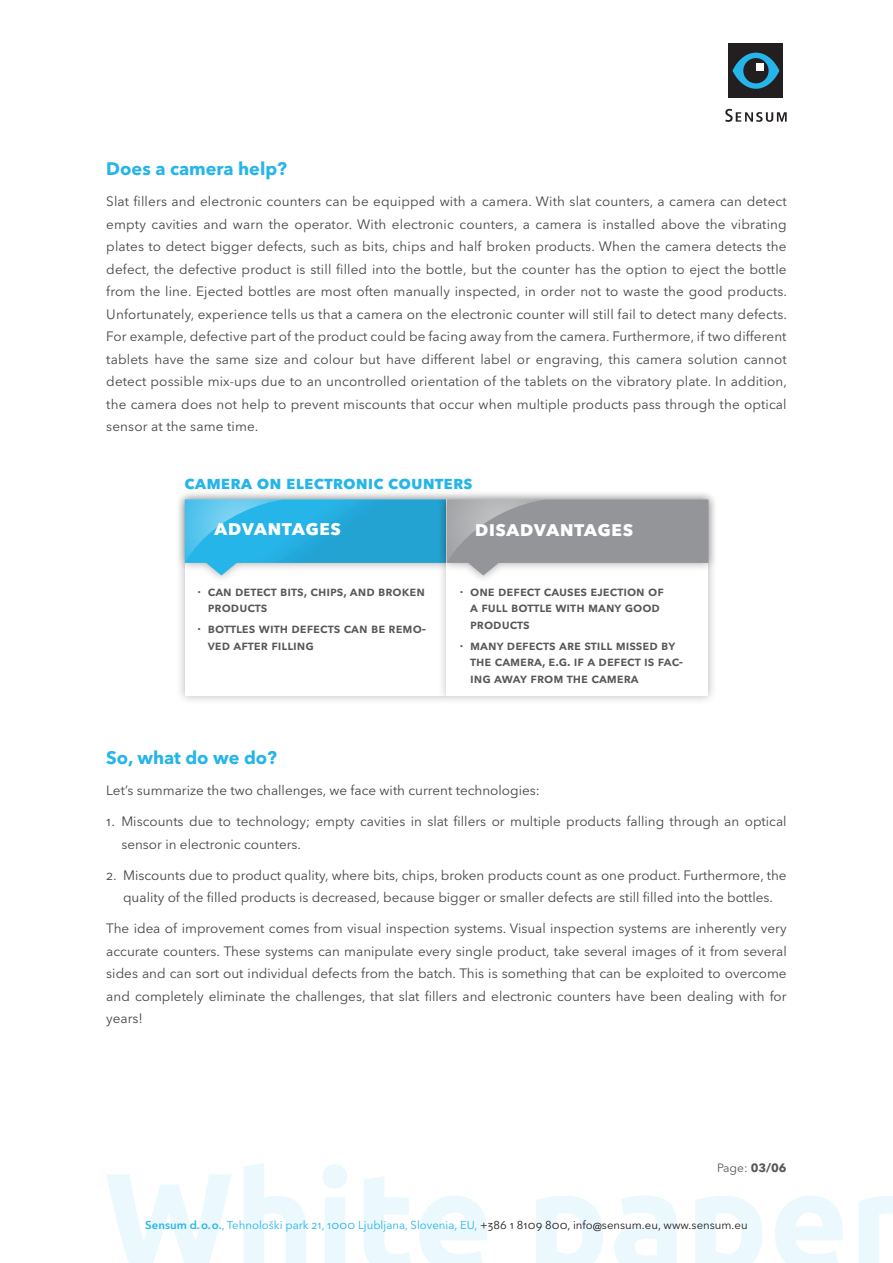
<style>
.page{position:relative;width:893px;height:1263px;background:#fff}
.page>*{position:absolute;margin:0;border:0;box-sizing:border-box;transform-origin:0 0}
.t1{font:700 21px "Avenir Next LT Pro";letter-spacing:.01em;color:#fff}
.t2{font:700 18px "Avenir Next LT Pro";color:#26b5e9}
.t3{font:13.5px/22.5px "Avenir Next LT Pro";color:#454647;text-align:justify}
.t4{font:600 13.5px/16.5px "Avenir Next LT Pro";color:#57585a}
.t5{font:12px "Avenir Next LT Pro";color:#57585a}
.t6{font:11.4px "Avenir Next LT Pro";color:#26b5e9}
.s1{font-weight:700}
.s2{font-weight:600}
.s3{color:#231f20}
</style>
<div class="page">
<svg style="left:107px;top:1163px;width:786px;height:100px"></svg>
<div style="left:729px;top:44px;width:54px;height:54px;background:#231f20"></div>
<svg style="left:732px;top:52px;width:47px;height:37px"></svg>
<div style="left:743px;top:58px;width:26px;height:25px;background:#231f20;border-radius:50%"></div>
<div style="left:756px;top:63px;width:7px;height:8px;background:#fff"></div>
<svg style="left:725px;top:109px;width:62px;height:13px"></svg>
<div style="left:176px;top:490px;width:280px;height:215px;background:#231f20;opacity:.3"></div>
<div style="left:185px;top:499px;width:261px;height:196px;background:#fff"></div>
<div style="left:176px;top:490px;width:280px;height:94px;background:#231f20;opacity:.4"></div>
<div style="left:437px;top:490px;width:281px;height:215px;background:#231f20;opacity:.3"></div>
<div style="left:446px;top:499px;width:262px;height:196px;background:#fff"></div>
<div style="left:437px;top:490px;width:281px;height:94px;background:#231f20;opacity:.4"></div>
<svg style="left:185px;top:499px;width:523px;height:76px;background:#77afc4"></svg>
<h2 class="t2" style="left:106px;top:158px;width:182px">Does a camera help?</h2>
<p class="t3" style="left:106px;top:190px;width:682px">Slat fillers and electronic counters can be equipped with a camera. With slat counters, a camera can detect empty cavities and warn the operator. With electronic counters, a camera is installed above the vibrating plates to detect bigger defects, such as bits, chips and half broken products. When the camera detects the defect, the defective product is still filled into the bottle, but the counter has the option to eject the bottle from the line. Ejected bottles are most often manually inspected, in order not to waste the good products.<br>Unfortunately, experience tells us that a camera on the electronic counter will still fail to detect many defects.<br>For example, defective part of the product could be facing away from the camera. Furthermore, if two different tablets have the same size and colour but have different label or engraving, this camera solution cannot detect possible mix-ups due to an uncontrolled orientation of the tablets on the vibratory plate. In addition, the camera does not help to prevent miscounts that occur when multiple products pass through the optical sensor at the same time.</p>
<h2 class="t2" style="left:185px;top:471px;width:289px">camera on electronic counters</h2>
<h1 class="t1" style="left:214px;top:515px;width:129px">advantages</h1>
<p class="t4" style="left:208px;top:583px;width:219px;text-indent:-10px">∙ can detect bits, chips, and broken products</p>
<p class="t4" style="left:208px;top:620px;width:219px;text-indent:-10px">∙ bottles with defects can be remo&shy;ved after filling</p>
<h1 class="t1" style="left:475px;top:516px;width:160px">disadvantages</h1>
<p class="t4" style="left:470px;top:583px;width:195px;text-indent:-10px">∙ one defect causes ejection of a full bottle with many good products</p>
<p class="t4" style="left:470px;top:637px;width:215px;text-indent:-10px">∙ many defects are still missed by the camera, e.g. if a defect is fac&shy;ing away from the camera</p>
<h2 class="t2" style="left:106px;top:747px;width:172px">So, what do we do?</h2>
<p class="t3" style="left:106px;top:779px;width:435px">Let’s summarize the two challenges, we face with current technologies:</p>
<p class="t3" style="left:121px;top:810px;width:667px;text-indent:-15px">1. Miscounts due to technology; empty cavities in slat fillers or multiple products falling through an optical sensor in electronic counters.</p>
<p class="t3" style="left:106px;top:864px;width:682px;text-align:center">2. Miscounts due to product quality, where bits, chips, broken products count as one product. Furthermore, the quality of the filled products is decreased, because bigger or smaller defects are still filled into the bottles.</p>
<p class="t3" style="left:106px;top:917px;width:682px">The idea of improvement comes from visual inspection systems. Visual inspection systems are inherently very accurate counters. These systems can manipulate every single product, take several images of it from several sides and can sort out individual defects from the batch. This is something that can be exploited to overcome and completely eliminate the challenges, that slat fillers and electronic counters have been dealing with for years!</p>
<p class="t5" style="left:717px;top:1161px;width:71px">Page: <span class="s1">03/06</span></p>
<p class="t6" style="left:145px;top:1218px;width:604px"><span class="s2">Sensum d.o.o.</span>, Tehnološki park 21, 1000 Ljubljana, Slovenia, EU, <span class="s3">+386 1 8109 800, info@sensum.eu, www.sensum.eu</span></p>
</div>
